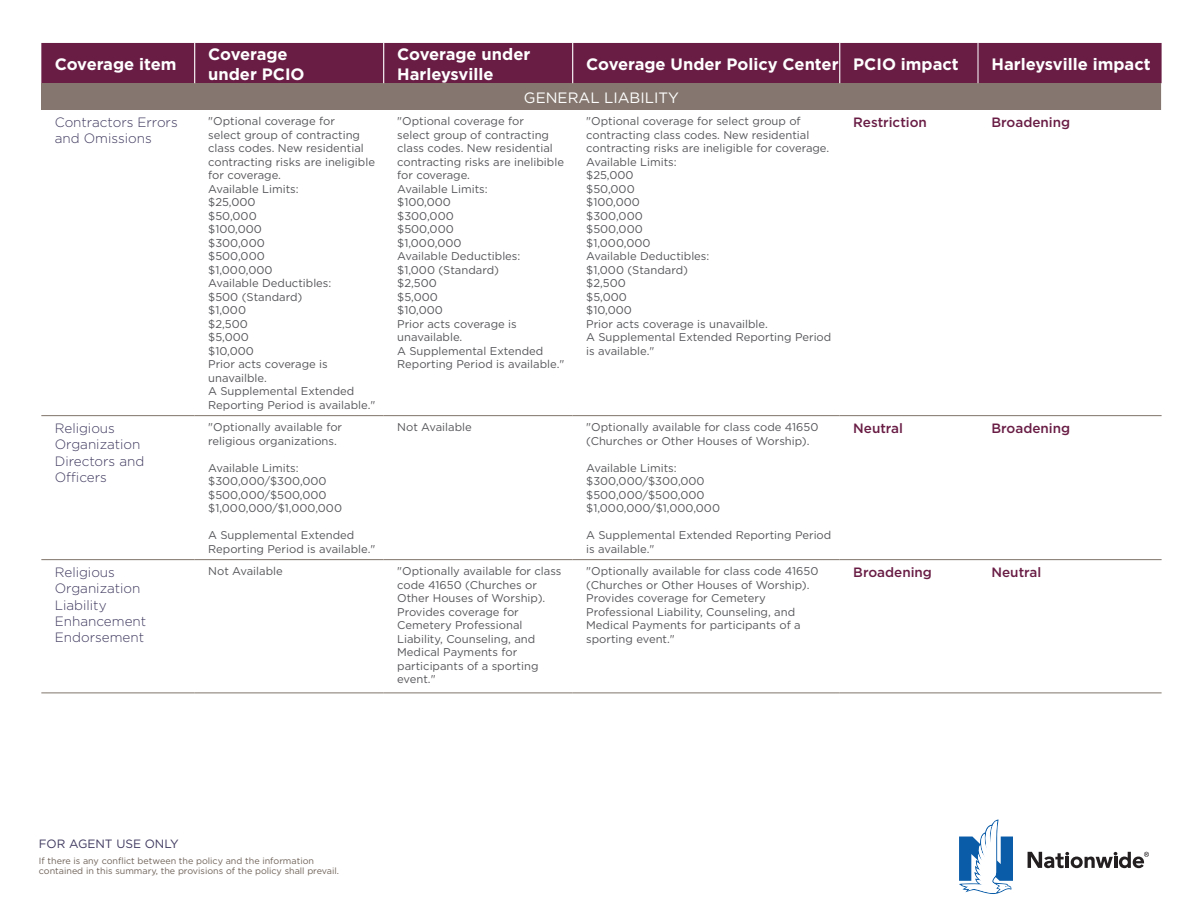
<style>
.page{position:relative;width:1188px;height:918px;background:#fff}
.page>*{position:absolute;margin:0;border:0;box-sizing:border-box;transform-origin:0 0}
.t1{font:700 16.5px/19.8px "Gotham";color:#fff}
.t2{font:15px "Gotham";color:#fff}
.Coverage_Item{font:300 13.5px/16.2px "Gotham";color:#3f395f}
.Impact_details{font:500 13.5px "Gotham";color:#691d45}
.t3{font:12px "Gotham";color:#3f395f}
.Coverage_Details{font:11.25px/13.5px "Gotham";color:#55565a}
.t4{font:9px/10.8px "Gotham";color:#6f6259}
</style>
<div class="page">
<svg style="left:1028px;top:852px;width:121px;height:16px"></svg>
<svg style="left:959px;top:820px;width:54px;height:74px"></svg>
<div style="left:41px;top:43px;width:1121px;height:40px;background:#691d45"></div>
<div style="left:41px;top:83px;width:1121px;height:27px;background:#85776f"></div>
<hr style="left:194px;top:43px;width:1px;height:40px;background:#fff">
<hr style="left:383px;top:43px;width:1px;height:40px;background:#fff">
<hr style="left:572px;top:43px;width:1px;height:40px;background:#fff">
<hr style="left:839px;top:43px;width:1px;height:40px;background:#fff">
<hr style="left:41px;top:415px;width:154px;height:1px;background:#8e837a">
<hr style="left:195px;top:415px;width:189px;height:1px;background:#8e837a">
<hr style="left:384px;top:415px;width:189px;height:1px;background:#8e837a">
<hr style="left:573px;top:415px;width:267px;height:1px;background:#8e837a">
<hr style="left:840px;top:415px;width:138px;height:1px;background:#8e837a">
<hr style="left:978px;top:415px;width:184px;height:1px;background:#8e837a">
<hr style="left:41px;top:559px;width:154px;height:1px;background:#8e837a">
<hr style="left:195px;top:559px;width:189px;height:1px;background:#8e837a">
<hr style="left:384px;top:559px;width:189px;height:1px;background:#8e837a">
<hr style="left:573px;top:559px;width:267px;height:1px;background:#8e837a">
<hr style="left:840px;top:559px;width:138px;height:1px;background:#8e837a">
<hr style="left:978px;top:559px;width:184px;height:1px;background:#8e837a">
<hr style="left:41px;top:692px;width:154px;height:1px;background:#8e837a">
<hr style="left:195px;top:692px;width:189px;height:1px;background:#8e837a">
<hr style="left:384px;top:692px;width:189px;height:1px;background:#8e837a">
<hr style="left:573px;top:692px;width:267px;height:1px;background:#8e837a">
<hr style="left:840px;top:692px;width:138px;height:1px;background:#8e837a">
<hr style="left:978px;top:692px;width:184px;height:1px;background:#8e837a">
<hr style="left:978px;top:43px;width:1px;height:40px;background:#fff">
<svg style="left:1161px;top:83px;width:1px;height:27px"></svg>
<p class="t1" style="left:55px;top:54px;width:123px">Coverage item</p>
<p class="t1" style="left:208px;top:44px;width:98px">Coverage under PCIO</p>
<p class="t1" style="left:397px;top:44px;width:135px">Coverage under<br>Harleysville</p>
<p class="t1" style="left:586px;top:54px;width:254px">Coverage Under Policy Center</p>
<p class="t1" style="left:853px;top:54px;width:107px">PCIO impact</p>
<p class="t1" style="left:992px;top:54px;width:161px">Harleysville impact</p>
<p class="t2" style="left:524px;top:88px;width:156px">GENERAL LIABILITY</p>
<p class="Coverage_Item" style="left:55px;top:114px;width:124px">Contractors Errors and Omissions</p>
<p class="Coverage_Details" style="left:208px;top:114px;width:169px">"Optional coverage for<br>select group of contracting class codes. New residential contracting risks are ineligible for coverage.<br>Available Limits:<br>$25,000<br>$50,000<br>$100,000<br>$300,000<br>$500,000<br>$1,000,000<br>Available Deductibles:<br>$500 (Standard)<br>$1,000<br>$2,500<br>$5,000<br>$10,000<br>Prior acts coverage is unavailble.<br>A Supplemental Extended<br>Reporting Period is available."</p>
<p class="Coverage_Details" style="left:397px;top:114px;width:169px">"Optional coverage for<br>select group of contracting class codes. New residential contracting risks are inelibible for coverage.<br>Available Limits:<br>$100,000<br>$300,000<br>$500,000<br>$1,000,000<br>Available Deductibles:<br>$1,000 (Standard)<br>$2,500<br>$5,000<br>$10,000<br>Prior acts coverage is unavailable.<br>A Supplemental Extended<br>Reporting Period is available."</p>
<p class="Coverage_Details" style="left:586px;top:114px;width:247px">"Optional coverage for select group of contracting class codes. New residential contracting risks are ineligible for coverage.<br>Available Limits:<br>$25,000<br>$50,000<br>$100,000<br>$300,000<br>$500,000<br>$1,000,000<br>Available Deductibles:<br>$1,000 (Standard)<br>$2,500<br>$5,000<br>$10,000<br>Prior acts coverage is unavailble.<br>A Supplemental Extended Reporting Period is available."</p>
<p class="Impact_details" style="left:853px;top:114px;width:75px">Restriction</p>
<p class="Impact_details" style="left:992px;top:114px;width:80px">Broadening</p>
<p class="Coverage_Item" style="left:55px;top:420px;width:91px">Religious<br>Organization<br>Directors and<br>Officers</p>
<p class="Coverage_Details" style="left:208px;top:420px;width:135px">"Optionally available for religious organizations.</p>
<p class="Coverage_Details" style="left:397px;top:420px;width:76px">Not Available</p>
<p class="Coverage_Details" style="left:586px;top:420px;width:234px">"Optionally available for class code 41650 (Churches or Other Houses of Worship).</p>
<p class="Coverage_Details" style="left:586px;top:461px;width:135px">Available Limits: $300,000/$300,000 $500,000/$500,000 $1,000,000/$1,000,000</p>
<p class="Coverage_Details" style="left:586px;top:528px;width:247px">A Supplemental Extended Reporting Period is available."</p>
<p class="Impact_details" style="left:853px;top:420px;width:51px">Neutral</p>
<p class="Impact_details" style="left:992px;top:420px;width:80px">Broadening</p>
<p class="Coverage_Details" style="left:208px;top:461px;width:135px">Available Limits: $300,000/$300,000 $500,000/$500,000 $1,000,000/$1,000,000</p>
<p class="Coverage_Details" style="left:208px;top:528px;width:169px">A Supplemental Extended<br>Reporting Period is available."</p>
<p class="Coverage_Item" style="left:55px;top:564px;width:93px">Religious<br>Organization<br>Liability<br>Enhancement<br>Endorsement</p>
<p class="Coverage_Details" style="left:208px;top:564px;width:76px">Not Available</p>
<p class="Coverage_Details" style="left:397px;top:564px;width:166px">"Optionally available for class code 41650 (Churches or<br>Other Houses of Worship).<br>Provides coverage for<br>Cemetery Professional<br>Liability, Counseling, and<br>Medical Payments for participants of a sporting event."</p>
<p class="Coverage_Details" style="left:586px;top:564px;width:234px">"Optionally available for class code 41650 (Churches or Other Houses of Worship).<br>Provides coverage for Cemetery Professional Liability, Counseling, and Medical Payments for participants of a sporting event."</p>
<p class="Impact_details" style="left:853px;top:564px;width:80px">Broadening</p>
<p class="Impact_details" style="left:992px;top:564px;width:51px">Neutral</p>
<p class="t3" style="left:39px;top:836px;width:142px">FOR AGENT USE ONLY</p>
<p class="t4" style="left:39px;top:855px;width:302px">If there is any conflict between the policy and the information contained in this summary, the provisions of the policy shall prevail.</p>
</div>
